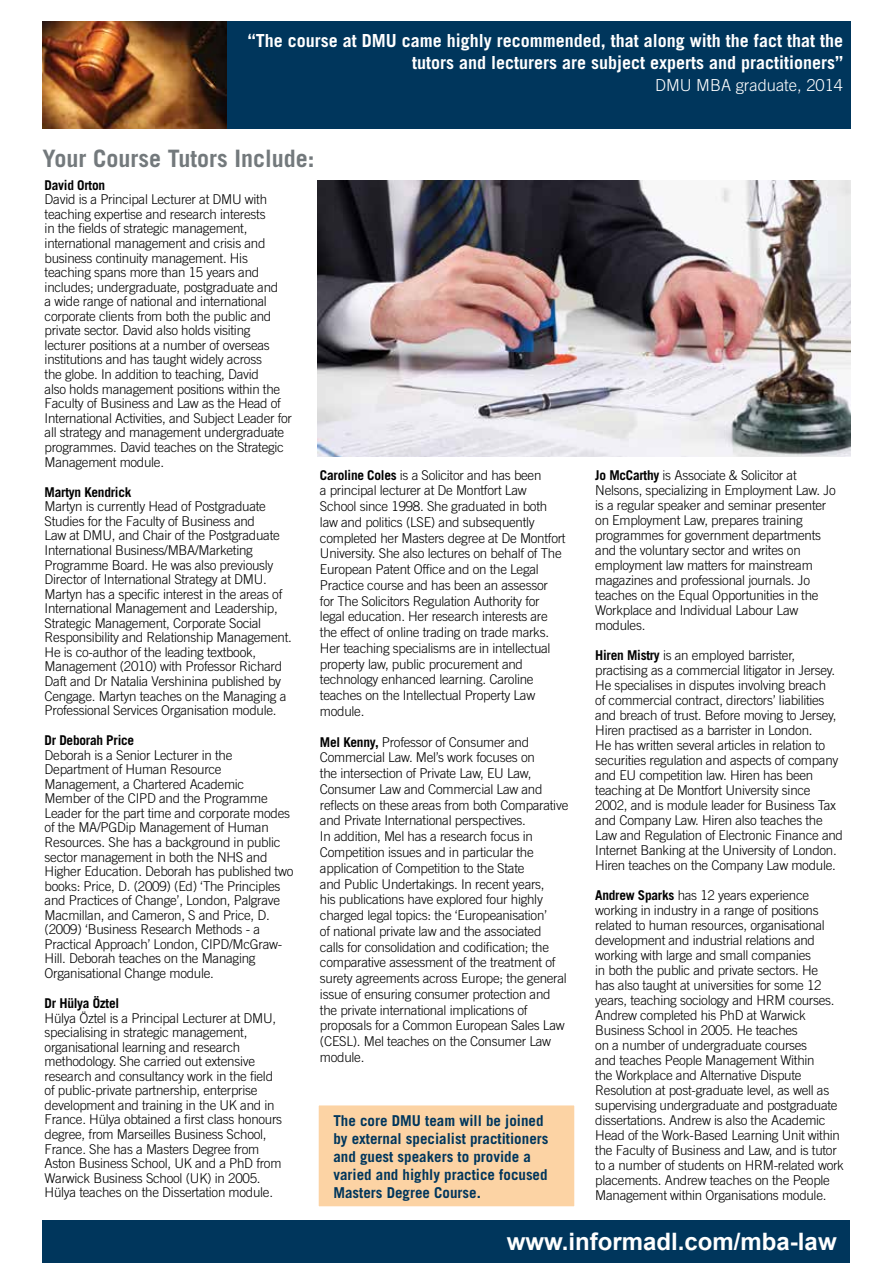
<style>
.page{position:relative;width:893px;height:1263px;background:#fff}
.page>*{position:absolute;margin:0;border:0;box-sizing:border-box;transform-origin:0 0}
.t1{font:700 24px "Arial";color:#fff}
.t2{font:700 24px "Trade Gothic";color:#73797c}
.t3{font:700 18px/22.5px "Trade Gothic";color:#fff;text-align:right}
.t4{font:300 16.5px "Trade Gothic";color:#fff}
.t5{font:700 15px/18px "Trade Gothic";color:#00365c}
.t6{font:300 13.5px/14.5px "Trade Gothic";letter-spacing:-.02em;color:#000}
.t7{font:700 13.5px "Trade Gothic";letter-spacing:-.02em;color:#000}
.s1{font-weight:700}
</style>
<div class="page">
<div style="left:43px;top:1220px;width:807px;height:43px;background:#00365c"></div>
<div style="left:60px;top:21px;width:790px;height:108px;background:#00365c"></div>
<img style="left:43px;top:21px;width:183px;height:108px">
<div style="left:318px;top:1105px;width:257px;height:102px;background:#fcd3a4"></div>
<div style="left:318px;top:1104px;width:257px;height:103px;border:1px solid #fff"></div>
<img style="left:318px;top:181px;width:532px;height:275px">
<h2 class="t3" style="left:248px;top:29px;width:597px">“The course at DMU came highly recommended, that along with the fact that the tutors and lecturers are subject experts and practitioners”</h2>
<p class="t4" style="left:655px;top:76px;width:189px">DMU MBA graduate, 2014</p>
<h1 class="t2" style="left:43px;top:144px;width:274px">Your Course Tutors Include:</h1>
<p class="t7" style="left:45px;top:177px;width:62px">David Orton</p>
<p class="t6" style="left:45px;top:192px;width:249px">David is a Principal Lecturer at DMU with teaching expertise and research interests<br>in the fields of strategic management, international management and crisis and business continuity management. His teaching spans more than 15 years and includes; undergraduate, postgraduate and<br>a wide range of national and international corporate clients from both the public and private sector. David also holds visiting lecturer positions at a number of overseas institutions and has taught widely across<br>the globe. In addition to teaching, David<br>also holds management positions within the Faculty of Business and Law as the Head of International Activities, and Subject Leader for all strategy and management undergraduate programmes. David teaches on the Strategic Management module.</p>
<p class="t7" style="left:45px;top:484px;width:88px">Martyn Kendrick</p>
<p class="t6" style="left:45px;top:499px;width:249px">Martyn is currently Head of Postgraduate Studies for the Faculty of Business and<br>Law at DMU, and Chair of the Postgraduate International Business/MBA/Marketing Programme Board. He was also previously Director of International Strategy at DMU.<br>Martyn has a specific interest in the areas of International Management and Leadership, Strategic Management, Corporate Social Responsibility and Relationship Management.<br>He is co-author of the leading textbook, Management (2010) with Professor Richard Daft and Dr Natalia Vershinina published by Cengage. Martyn teaches on the Managing a Professional Services Organisation module.</p>
<p class="t7" style="left:45px;top:732px;width:91px">Dr Deborah Price</p>
<p class="t6" style="left:45px;top:747px;width:250px">Deborah is a Senior Lecturer in the Department of Human Resource Management, a Chartered Academic Member of the CIPD and the Programme Leader for the part time and corporate modes of the MA/PGDip Management of Human Resources. She has a background in public sector management in both the NHS and Higher Education. Deborah has published two books: Price, D. (2009) (Ed) ‘The Principles and Practices of Change’, London, Palgrave Macmillan, and Cameron, S and Price, D. (2009) ‘Business Research Methods - a Practical Approach’ London, CIPD/McGraw-Hill. Deborah teaches on the Managing Organisational Change module.</p>
<p class="t7" style="left:45px;top:995px;width:76px">Dr Hülya Öztel</p>
<p class="t6" style="left:45px;top:1010px;width:239px">Hülya Öztel is a Principal Lecturer at DMU, specialising in strategic management, organisational learning and research methodology. She carried out extensive research and consultancy work in the field of public-private partnership, enterprise development and training in the UK and in France. Hülya obtained a first class honours degree, from Marseilles Business School, France. She has a Masters Degree from Aston Business School, UK and a PhD from Warwick Business School (UK) in 2005.<br>Hülya teaches on the Dissertation module.</p>
<p class="t6" style="left:320px;top:467px;width:247px;line-height:15.8px"><span class="s1">Caroline Coles</span> is a Solicitor and has been<br>a principal lecturer at De Montfort Law School since 1998. She graduated in both law and politics (LSE) and subsequently completed her Masters degree at De Montfort University. She also lectures on behalf of The European Patent Office and on the Legal Practice course and has been an assessor<br>for The Solicitors Regulation Authority for legal education. Her research interests are the effect of online trading on trade marks.<br>Her teaching specialisms are in intellectual property law, public procurement and technology enhanced learning. Caroline teaches on the Intellectual Property Law module.</p>
<p class="t6" style="left:320px;top:734px;width:250px;line-height:15.8px"><span class="s1">Mel Kenny,</span> Professor of Consumer and Commercial Law. Mel’s work focuses on<br>the intersection of Private Law, EU Law, Consumer Law and Commercial Law and reflects on these areas from both Comparative and Private International perspectives.<br>In addition, Mel has a research focus in Competition issues and in particular the application of Competition to the State<br>and Public Undertakings. In recent years,<br>his publications have explored four highly charged legal topics: the ‘Europeanisation’<br>of national private law and the associated calls for consolidation and codification; the comparative assessment of the treatment of surety agreements across Europe; the general issue of ensuring consumer protection and the private international implications of proposals for a Common European Sales Law (CESL). Mel teaches on the Consumer Law module.</p>
<p class="t5" style="left:333px;top:1111px;width:216px">The core DMU team will be joined by external specialist practitioners and guest speakers to provide a varied and highly practice focused<br>Masters Degree Course.</p>
<p class="t6" style="left:595px;top:467px;width:242px;line-height:15px"><span class="s1">Jo McCarthy</span> is Associate &amp; Solicitor at Nelsons, specializing in Employment Law. Jo is a regular speaker and seminar presenter on Employment Law, prepares training programmes for government departments and the voluntary sector and writes on employment law matters for mainstream magazines and professional journals. Jo teaches on the Equal Opportunities in the Workplace and Individual Labour Law modules.</p>
<p class="t6" style="left:595px;top:647px;width:249px;line-height:15px"><span class="s1">Hiren Mistry</span> is an employed barrister, practising as a commercial litigator in Jersey.<br>He specialises in disputes involving breach<br>of commercial contract, directors’ liabilities and breach of trust. Before moving to Jersey, Hiren practised as a barrister in London.<br>He has written several articles in relation to securities regulation and aspects of company and EU competition law. Hiren has been teaching at De Montfort University since 2002, and is module leader for Business Tax and Company Law. Hiren also teaches the Law and Regulation of Electronic Finance and Internet Banking at the University of London.<br>Hiren teaches on the Company Law module.</p>
<p class="t6" style="left:595px;top:887px;width:250px;line-height:15px"><span class="s1">Andrew Sparks</span> has 12 years experience working in industry in a range of positions related to human resources, organisational development and industrial relations and working with large and small companies<br>in both the public and private sectors. He<br>has also taught at universities for some 12 years, teaching sociology and HRM courses.<br>Andrew completed his PhD at Warwick Business School in 2005. He teaches<br>on a number of undergraduate courses<br>and teaches People Management Within<br>the Workplace and Alternative Dispute Resolution at post-graduate level, as well as supervising undergraduate and postgraduate dissertations. Andrew is also the Academic Head of the Work-Based Learning Unit within the Faculty of Business and Law, and is tutor to a number of students on HRM-related work placements. Andrew teaches on the People Management within Organisations module.</p>
<h1 class="t1" style="left:507px;top:1226px;width:331px">www.informadl.com/mba-law</h1>
</div>
